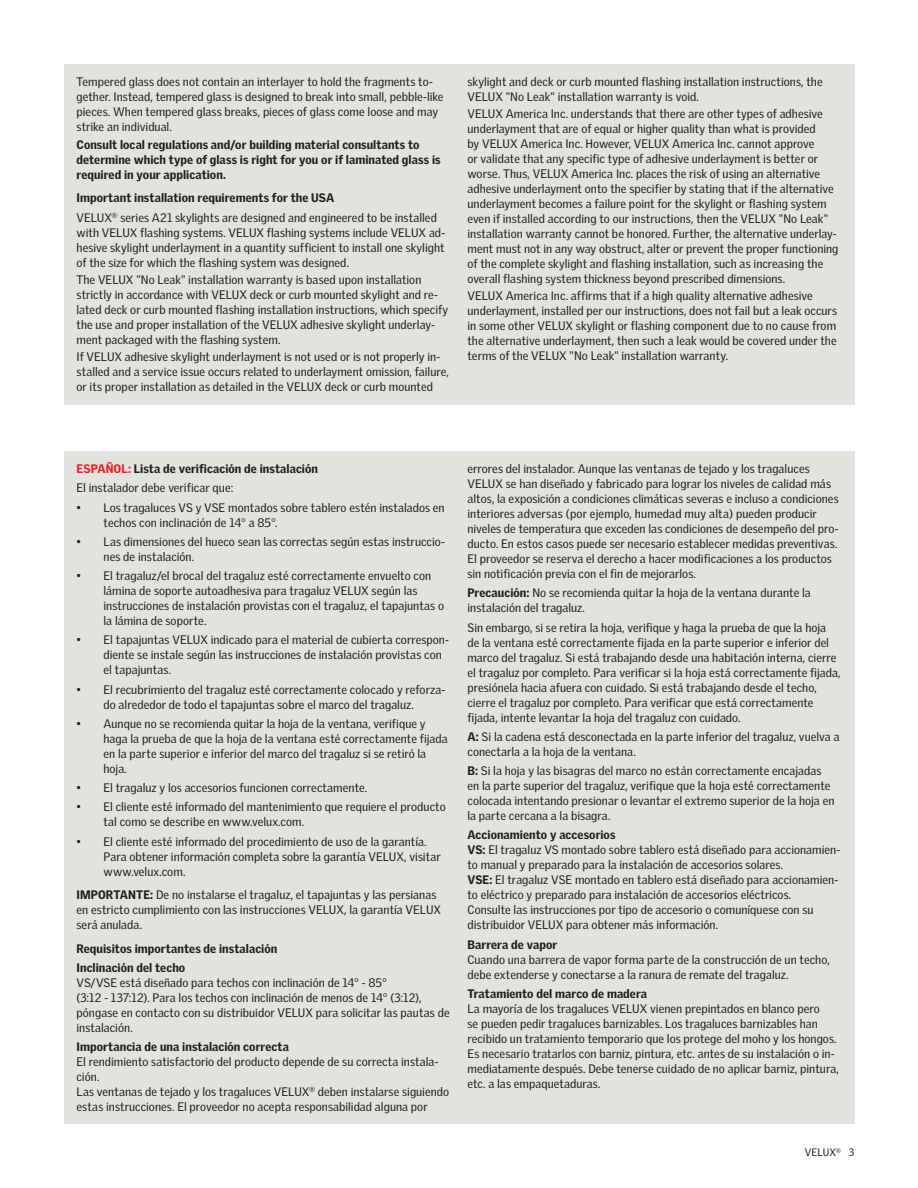
<style>
.page{position:relative;width:918px;height:1188px;background:#fff}
.page>*{position:absolute;margin:0;border:0;box-sizing:border-box;transform-origin:0 0}
.t1{font:12px/15px "Velux Gothic";letter-spacing:.005em;color:#231f20}
.t2{font:900 12px/15px "Velux Gothic";letter-spacing:.005em;color:#231f20}
.t3{font:10.5px "Velux Gothic";letter-spacing:.005em;color:#231f20}
.s1{font-weight:900}
.s2{color:#ee1d23}
.s3{font-weight:400}
</style>
<div class="page">
<div style="left:64px;top:64px;width:790px;height:340px;background:#e2e2de"></div>
<div style="left:64px;top:451px;width:790px;height:673px;background:#e2e2de"></div>
<p class="t1" style="left:77px;top:74px;width:368px">Tempered glass does not contain an interlayer to hold the fragments to&shy;gether. Instead, tempered glass is designed to break into small, pebble-like pieces. When tempered glass breaks, pieces of glass come loose and may strike an individual.</p>
<p class="t2" style="left:77px;top:137px;width:366px">Consult local regulations and/or building material consultants to determine which type of glass is right for you or if laminated glass is required in your application.</p>
<p class="t1" style="left:77px;top:188px;width:362px;line-height:19.2px"><span class="s1">Important installation requirements for the USA<br></span>VELUX<sup>®</sup> series A21 skylights are designed and engineered to be installed</p>
<p class="t1" style="left:77px;top:225px;width:370px;text-align:justify">with VELUX flashing systems. VELUX flashing systems include VELUX ad&shy;hesive skylight underlayment in a quantity sufficient to install one skylight of the size for which the flashing system was designed.</p>
<p class="t1" style="left:77px;top:272px;width:373px">The VELUX "No Leak" installation warranty is based upon installation strictly in accordance with VELUX deck or curb mounted skylight and re&shy;lated deck or curb mounted flashing installation instructions, which specify the use and proper installation of the VELUX adhesive skylight underlay&shy;ment packaged with the flashing system.</p>
<p class="t1" style="left:77px;top:349px;width:374px">If VELUX adhesive skylight underlayment is not used or is not properly in&shy;stalled and a service issue occurs related to underlayment omission, failure, or its proper installation as detailed in the VELUX deck or curb mounted</p>
<p class="t1" style="left:468px;top:74px;width:357px">skylight and deck or curb mounted flashing installation instructions, the<br>VELUX "No Leak" installation warranty is void.</p>
<p class="t1" style="left:468px;top:106px;width:373px">VELUX America Inc. understands that there are other types of adhesive underlayment that are of equal or higher quality than what is provided<br>by VELUX America Inc. However, VELUX America Inc. cannot approve<br>or validate that any specific type of adhesive underlayment is better or worse. Thus, VELUX America Inc. places the risk of using an alternative adhesive underlayment onto the specifier by stating that if the alternative underlayment becomes a failure point for the skylight or flashing system even if installed according to our instructions, then the VELUX "No Leak" installation warranty cannot be honored. Further, the alternative underlay&shy;ment must not in any way obstruct, alter or prevent the proper functioning of the complete skylight and flashing installation, such as increasing the overall flashing system thickness beyond prescribed dimensions.</p>
<p class="t1" style="left:468px;top:288px;width:371px">VELUX America Inc. affirms that if a high quality alternative adhesive underlayment, installed per our instructions, does not fail but a leak occurs in some other VELUX skylight or flashing component due to no cause from the alternative underlayment, then such a leak would be covered under the terms of the VELUX "No Leak" installation warranty.</p>
<p class="t2" style="left:77px;top:459px;width:243px;line-height:19.2px"><span class="s2">ESPAÑOL:</span> Lista de verificación de instalación<br><span class="s3">El instalador debe verificar que:</span></p>
<p class="t1" style="left:104px;top:500px;width:343px;text-indent:-27px">• Los tragaluces VS y VSE montados sobre tablero estén instalados en techos con inclinación de 14° a 85°.</p>
<p class="t1" style="left:104px;top:534px;width:343px;text-indent:-27px">• Las dimensiones del hueco sean las correctas según estas instruccio&shy;nes de instalación.</p>
<p class="t1" style="left:104px;top:568px;width:342px;text-indent:-27px">• El tragaluz/el brocal del tragaluz esté correctamente envuelto con lámina de soporte autoadhesiva para tragaluz VELUX según las instrucciones de instalación provistas con el tragaluz, el tapajuntas o la lámina de soporte.</p>
<p class="t1" style="left:104px;top:633px;width:347px;text-indent:-27px">• El tapajuntas VELUX indicado para el material de cubierta correspon&shy;diente se instale según las instrucciones de instalación provistas con el tapajuntas.</p>
<p class="t1" style="left:77px;top:682px;width:370px;text-align:center">• El recubrimiento del tragaluz esté correctamente colocado y reforza&shy;do alrededor de todo el tapajuntas sobre el marco del tragaluz.</p>
<p class="t1" style="left:104px;top:716px;width:346px;text-indent:-27px">• Aunque no se recomienda quitar la hoja de la ventana, verifique y haga la prueba de que la hoja de la ventana esté correctamente fijada en la parte superior e inferior del marco del tragaluz si se retiró la hoja.</p>
<p class="t1" style="left:77px;top:780px;width:292px">• El tragaluz y los accesorios funcionen correctamente.</p>
<p class="t1" style="left:104px;top:800px;width:344px;text-indent:-27px">• El cliente esté informado del mantenimiento que requiere el producto tal como se describe en www.velux.com.</p>
<p class="t1" style="left:104px;top:834px;width:339px;text-indent:-27px">• El cliente esté informado del procedimiento de uso de la garantía.<br>Para obtener información completa sobre la garantía VELUX, visitar www.velux.com.</p>
<p class="t1" style="left:77px;top:887px;width:366px"><span class="s1">IMPORTANTE:</span> De no instalarse el tragaluz, el tapajuntas y las persianas en estricto cumplimiento con las instrucciones VELUX, la garantía VELUX será anulada.</p>
<p class="t2" style="left:77px;top:939px;width:202px;line-height:19.2px">Requisitos importantes de instalación<br>Inclinación del techo</p>
<p class="t1" style="left:77px;top:975px;width:375px">VS/VSE está diseñado para techos con inclinación de 14° - 85°<br>(3:12 - 137:12). Para los techos con inclinación de menos de 14° (3:12), póngase en contacto con su distribuidor VELUX para solicitar las pautas de instalación.</p>
<p class="t2" style="left:77px;top:1039px;width:214px">Importancia de una instalación correcta</p>
<p class="t1" style="left:77px;top:1054px;width:374px">El rendimiento satisfactorio del producto depende de su correcta instala&shy;ción.<br>Las ventanas de tejado y los tragaluces VELUX<sup>®</sup> deben instalarse siguiendo estas instrucciones. El proveedor no acepta responsabilidad alguna por</p>
<p class="t1" style="left:468px;top:461px;width:373px">errores del instalador. Aunque las ventanas de tejado y los tragaluces VELUX se han diseñado y fabricado para lograr los niveles de calidad más altos, la exposición a condiciones climáticas severas e incluso a condiciones interiores adversas (por ejemplo, humedad muy alta) pueden producir niveles de temperatura que exceden las condiciones de desempeño del pro&shy;ducto. En estos casos puede ser necesario establecer medidas preventivas.<br>El proveedor se reserva el derecho a hacer modiicaciones a los productos sin notiicación previa con el in de mejorarlos.</p>
<p class="t1" style="left:468px;top:586px;width:345px"><span class="s1">Precaución:</span> No se recomienda quitar la hoja de la ventana durante la instalación del tragaluz.</p>
<p class="t1" style="left:468px;top:620px;width:375px">Sin embargo, si se retira la hoja, veriique y haga la prueba de que la hoja de la ventana esté correctamente ijada en la parte superior e inferior del marco del tragaluz. Si está trabajando desde una habitación interna, cierre el tragaluz por completo. Para veriicar si la hoja está correctamente ijada, presiónela hacia afuera con cuidado. Si está trabajando desde el techo, cierre el tragaluz por completo. Para veriicar que está correctamente ijada, intente levantar la hoja del tragaluz con cuidado.</p>
<p class="t1" style="left:468px;top:729px;width:374px"><span class="s1">A:</span> Si la cadena está desconectada en la parte inferior del tragaluz, vuelva a conectarla a la hoja de la ventana.</p>
<p class="t1" style="left:468px;top:763px;width:368px"><span class="s1">B:</span> Si la hoja y las bisagras del marco no están correctamente encajadas en la parte superior del tragaluz, veriique que la hoja esté correctamente colocada intentando presionar o levantar el extremo superior de la hoja en la parte cercana a la bisagra.</p>
<p class="t1" style="left:468px;top:828px;width:374px"><span class="s1">Accionamiento y accesorios<br>VS:</span> El tragaluz VS montado sobre tablero está diseñado para accionamien&shy;to manual y preparado para la instalación de accesorios solares.<br><span class="s1">VSE:</span> El tragaluz VSE montado en tablero está diseñado para accionamien&shy;to eléctrico y preparado para instalación de accesorios eléctricos.<br>Consulte las instrucciones por tipo de accesorio o comuníquese con su distribuidor VELUX para obtener más información.</p>
<p class="t2" style="left:468px;top:937px;width:91px">Barrera de vapor</p>
<p class="t1" style="left:468px;top:952px;width:364px">Cuando una barrera de vapor forma parte de la construcción de un techo, debe extenderse y conectarse a la ranura de remate del tragaluz.</p>
<p class="t2" style="left:468px;top:986px;width:181px">Tratamiento del marco de madera</p>
<p class="t1" style="left:468px;top:1001px;width:373px">La mayoría de los tragaluces VELUX vienen prepintados en blanco pero<br>se pueden pedir tragaluces barnizables. Los tragaluces barnizables han recibido un tratamiento temporario que los protege del moho y los hongos.<br>Es necesario tratarlos con barniz, pintura, etc. antes de su instalación o in&shy;mediatamente después. Debe tenerse cuidado de no aplicar barniz, pintura, etc. a las empaquetaduras.</p>
<p class="t3" style="left:805px;top:1146px;width:51px">VELUX<sup>®</sup> 3</p>
</div>
